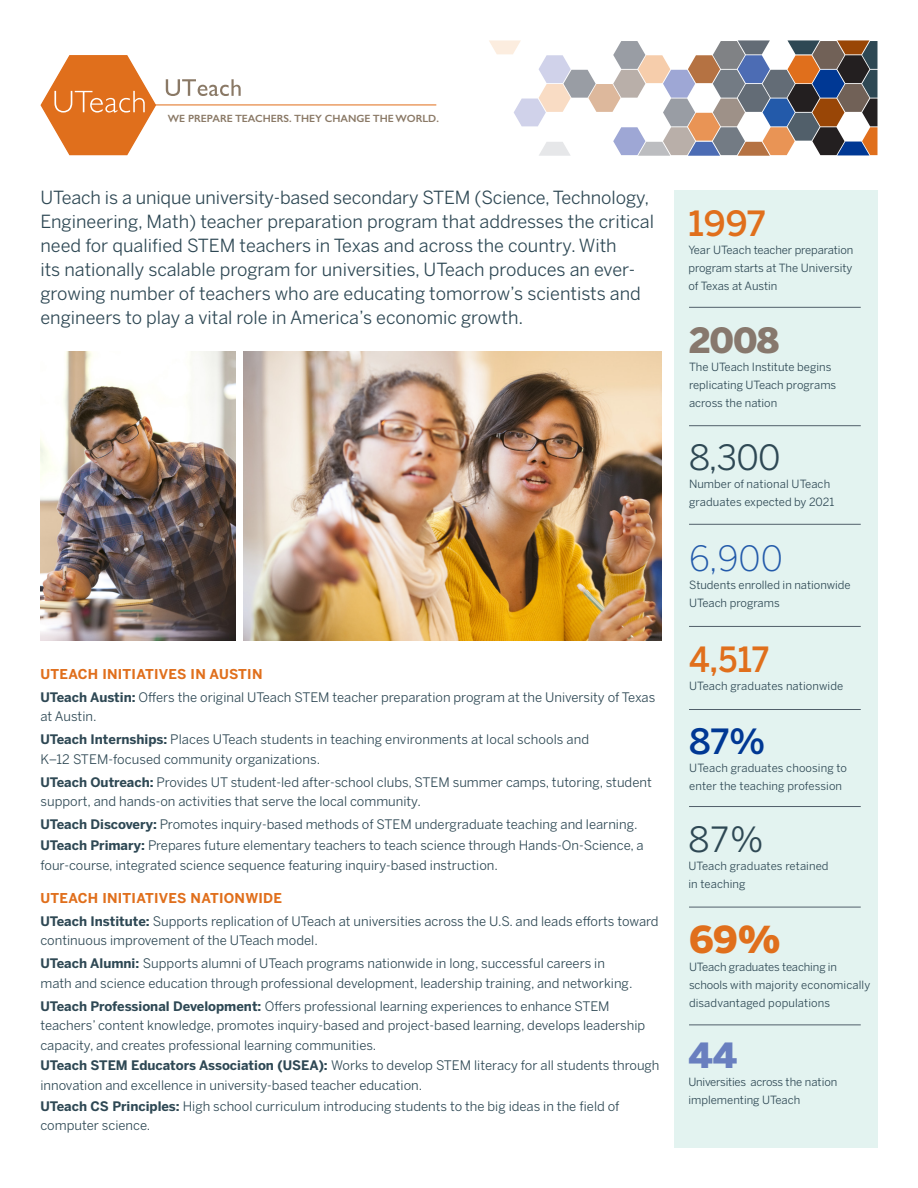
<style>
.page{position:relative;width:918px;height:1188px;background:#fff}
.page>*{position:absolute;margin:0;border:0;box-sizing:border-box;transform-origin:0 0}
.Benton_Book_8pt{font:900 36.9px "Benton Sans";color:#e06f1c}
.Benton_Book_8pt-2{font:34.5px "Benton Sans";color:#2e4854}
.Benton_Book_8pt-3{font:300 34.5px "Benton Sans";color:#235aaa}
.Benton_Book_8pt-4{font:500 34.5px "Benton Sans";letter-spacing:-.005em;color:#e06f1c;scale:.92 1}
.Benton_Book_8pt-5{font:500 34.5px "Benton Sans";letter-spacing:-.005em;color:#e06f1c}
.Benton_Book_8pt-6{font:900 34.5px "Benton Sans";color:#87786d}
.Benton_Book_8pt-7{font:500 34.5px "Benton Sans";color:#003894}
.Benton_Book_8pt-8{font:900 34.5px "Benton Sans";color:#697fbf}
.Benton_Light_14pt{font:18px/24px "Benton Sans";color:#2e4854}
.Benton_Bold_Color_CA{font:700 13.5px "Benton Sans";letter-spacing:.02em;color:#e06f1c}
.Benton_Book_9pt{font:13.05px/19.5px "Benton Sans";color:#2e4854}
.Benton_Book_8pt-9{font:11.25px/18px "Benton Sans";color:#2e4854}
.t1{font:600 10.5px "Gill Sans";color:#8a7966}
.s1{font-weight:700}
</style>
<div class="page">
<div style="left:674px;top:190px;width:204px;height:958px;background:#e3f3f0"></div>
<svg style="left:489px;top:40px;width:389px;height:116px"></svg>
<svg style="left:40px;top:55px;width:118px;height:101px"></svg>
<hr style="left:155px;top:104px;width:281px;height:1px;background:#e06f1c">
<svg style="left:166px;top:79px;width:75px;height:17px"></svg>
<hr style="left:689px;top:307px;width:172px;height:1px;background:#515f6a">
<hr style="left:689px;top:425px;width:172px;height:1px;background:#515f6a">
<hr style="left:689px;top:524px;width:172px;height:1px;background:#515f6a">
<hr style="left:689px;top:626px;width:172px;height:1px;background:#515f6a">
<hr style="left:689px;top:709px;width:172px;height:1px;background:#515f6a">
<hr style="left:689px;top:806px;width:172px;height:1px;background:#515f6a">
<hr style="left:689px;top:907px;width:172px;height:1px;background:#515f6a">
<hr style="left:689px;top:1025px;width:172px;height:1px;background:#515f6a">
<img style="left:243px;top:351px;width:418px;height:289px">
<img style="left:40px;top:351px;width:195px;height:290px">
<p class="t1" style="left:168px;top:112px;width:273px">WE PREPARE TEACHERS. THEY CHANGE THE WORLD.</p>
<p class="Benton_Light_14pt" style="left:40px;top:185px;width:615px">UTeach is a unique university-based secondary STEM (Science, Technology, Engineering, Math) teacher preparation program that addresses the critical need for qualified STEM teachers in Texas and across the country. With<br>its nationally scalable program for universities, UTeach produces an ever&shy;growing number of teachers who are educating tomorrow’s scientists and engineers to play a vital role in America’s economic growth.</p>
<p class="Benton_Bold_Color_CA" style="left:40px;top:666px;width:224px">UTEACH INITIATIVES IN AUSTIN</p>
<p class="Benton_Book_9pt" style="left:40px;top:687px;width:616px"><span class="s1">UTeach Austin:</span> Offers the original UTeach STEM teacher preparation program at the University of Texas at Austin.</p>
<p class="Benton_Book_9pt" style="left:40px;top:730px;width:550px"><span class="s1">UTeach Internships:</span> Places UTeach students in teaching environments at local schools and<br>K–12 STEM-focused community organizations.</p>
<p class="Benton_Book_9pt" style="left:40px;top:772px;width:613px"><span class="s1">UTeach Outreach:</span> Provides UT student-led after-school clubs, STEM summer camps, tutoring, student support, and hands-on activities that serve the local community.</p>
<p class="Benton_Book_9pt" style="left:40px;top:815px;width:599px"><span class="s1">UTeach Discovery:</span> Promotes inquiry-based methods of STEM undergraduate teaching and learning.</p>
<p class="Benton_Book_9pt" style="left:40px;top:835px;width:605px"><span class="s1">UTeach Primary:</span> Prepares future elementary teachers to teach science through Hands-On-Science, a four-course, integrated science sequence featuring inquiry-based instruction.</p>
<p class="Benton_Bold_Color_CA" style="left:40px;top:890px;width:243px">UTEACH INITIATIVES NATIONWIDE</p>
<p class="Benton_Book_9pt" style="left:40px;top:911px;width:620px"><span class="s1">UTeach Institute:</span> Supports replication of UTeach at universities across the U.S. and leads efforts toward continuous improvement of the UTeach model.</p>
<p class="Benton_Book_9pt" style="left:40px;top:953px;width:594px"><span class="s1">UTeach Alumni:</span> Supports alumni of UTeach programs nationwide in long, successful careers in math and science education through professional development, leadership training, and networking.</p>
<p class="Benton_Book_9pt" style="left:40px;top:996px;width:606px"><span class="s1">UTeach Professional Development:</span> Offers professional learning experiences to enhance STEM teachers’ content knowledge, promotes inquiry-based and project-based learning, develops leadership capacity, and creates professional learning communities.</p>
<p class="Benton_Book_9pt" style="left:40px;top:1056px;width:621px"><span class="s1">UTeach STEM Educators Association (USEA):</span> Works to develop STEM literacy for all students through innovation and excellence in university-based teacher education.</p>
<p class="Benton_Book_9pt" style="left:40px;top:1096px;width:581px"><span class="s1">UTeach CS Principles:</span> High school curriculum introducing students to the big ideas in the field of computer science.</p>
<p class="Benton_Book_8pt-5" style="left:688px;top:203px;width:79px">1997</p>
<p class="Benton_Book_8pt-9" style="left:688px;top:241px;width:166px;text-align:justify">Year UTeach teacher preparation program starts at The University of Texas at Austin</p>
<p class="Benton_Book_8pt-6" style="left:689px;top:320px;width:92px">2008</p>
<p class="Benton_Book_8pt-9" style="left:689px;top:358px;width:149px">The UTeach Institute begins replicating UTeach programs across the nation</p>
<p class="Benton_Book_8pt-2" style="left:689px;top:437px;width:93px">8,300</p>
<p class="Benton_Book_8pt-9" style="left:689px;top:474px;width:147px">Number of national UTeach graduates expected by 2021</p>
<p class="Benton_Book_8pt-3" style="left:689px;top:538px;width:95px">6,900</p>
<p class="Benton_Book_8pt-9" style="left:689px;top:576px;width:163px">Students enrolled in nationwide<br>UTeach programs</p>
<p class="Benton_Book_8pt-4" style="left:689px;top:639px;width:89px">4,517</p>
<p class="Benton_Book_8pt-9" style="left:689px;top:677px;width:156px">UTeach graduates nationwide</p>
<p class="Benton_Book_8pt-7" style="left:689px;top:720px;width:78px">87%</p>
<p class="Benton_Book_8pt-9" style="left:689px;top:758px;width:159px">UTeach graduates choosing to enter the teaching profession</p>
<p class="Benton_Book_8pt-2" style="left:688px;top:819px;width:77px">87%</p>
<p class="Benton_Book_8pt-9" style="left:688px;top:857px;width:142px">UTeach graduates retained in teaching</p>
<p class="Benton_Book_8pt" style="left:689px;top:917px;width:93px">69%</p>
<p class="Benton_Book_8pt-9" style="left:689px;top:957px;width:183px">UTeach graduates teaching in schools with majority economically disadvantaged populations</p>
<p class="Benton_Book_8pt-8" style="left:688px;top:1035px;width:50px">44</p>
<p class="Benton_Book_8pt-9" style="left:688px;top:1073px;width:150px">Universities across the nation implementing UTeach</p>
</div>
